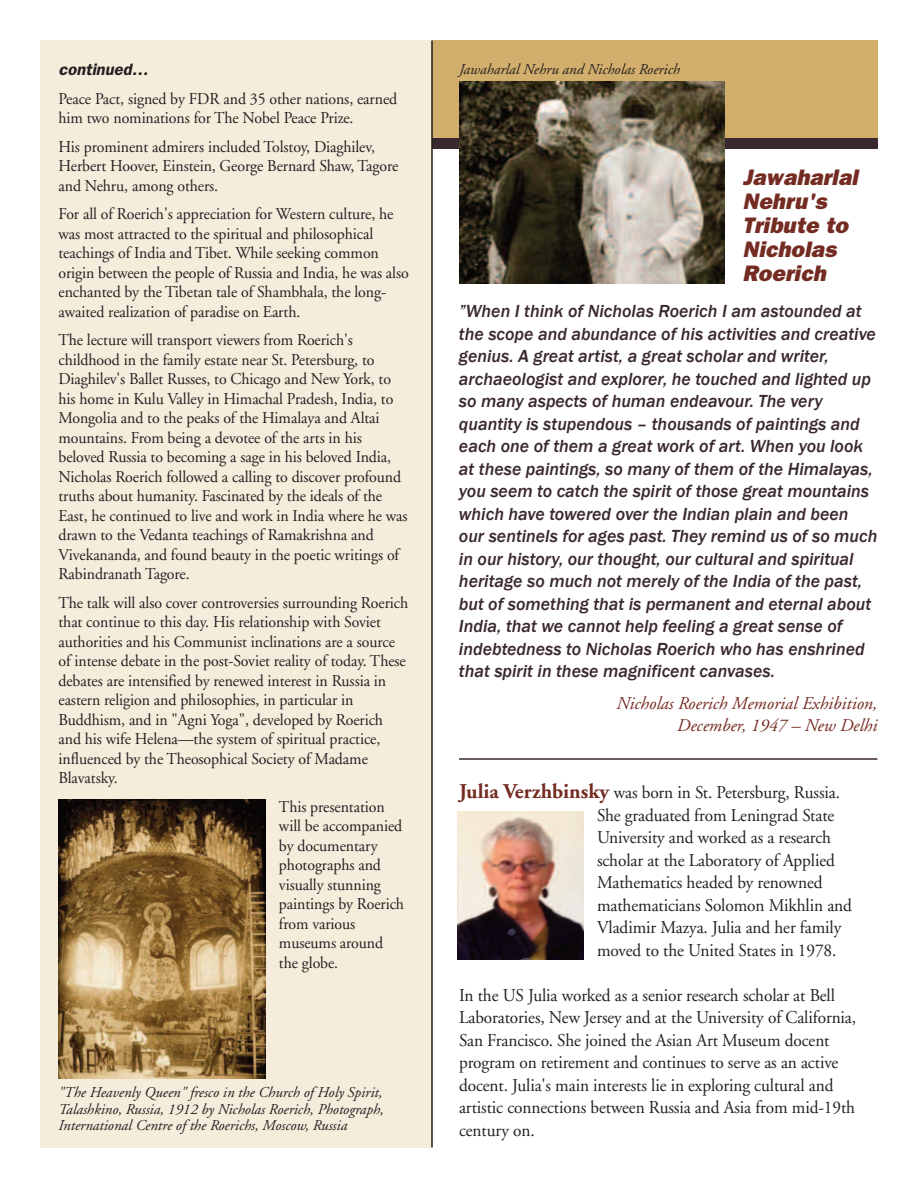
<style>
.page{position:relative;width:918px;height:1188px;background:#fff}
.page>*{position:absolute;margin:0;border:0;box-sizing:border-box;transform-origin:0 0}
.t1{font:italic 800 22.5px/24px "Franklin Gothic";letter-spacing:.005em;color:#742b22}
.t2{font:italic 500 18px/22.5px "Franklin Gothic";color:#3a2830}
.t3{font:18px/22.5px "Adobe Garamond";letter-spacing:-.005em;color:#231f20;scale:.96 1}
.t4{font:italic 18px/22.5px "Adobe Garamond";color:#742b22;text-align:right}
.t5{font:16.5px/19.5px "Adobe Garamond";letter-spacing:-.005em;color:#231f20;scale:.96 1}
.t6{font:italic 600 16.5px "Franklin Gothic";letter-spacing:.005em;color:#231f20}
.t7{font:italic 15px/16.5px "Adobe Garamond";color:#231f20;text-align:justify}
.s1{font-weight:700;font-size:21px;color:#742b22}
</style>
<div class="page">
<div style="left:40px;top:40px;width:392px;height:1108px;background:#f5ecdb"></div>
<div style="left:432px;top:40px;width:445px;height:103px;background:#d2ae6c"></div>
<div style="left:432px;top:138px;width:445px;height:10px;background:#3a2830"></div>
<img style="left:459px;top:81px;width:265px;height:203px">
<hr style="left:431px;top:41px;width:2px;height:1106px;background:#231f20">
<hr style="left:459px;top:758px;width:419px;height:2px;background:#3a2830">
<img style="left:58px;top:800px;width:208px;height:278px">
<img style="left:458px;top:812px;width:126px;height:148px">
<p class="t6" style="left:58px;top:60px;width:91px">continued…</p>
<p class="t5" style="left:58px;top:90px;width:354px">Peace Pact, signed by FDR and 35 other nations, earned him two nominations for The Nobel Peace Prize.</p>
<p class="t5" style="left:58px;top:138px;width:355px">His prominent admirers included Tolstoy, Diaghilev,<br>Herbert Hoover, Einstein, George Bernard Shaw, Tagore and Nehru, among others.</p>
<p class="t5" style="left:58px;top:206px;width:366px">For all of Roerich's appreciation for Western culture, he was most attracted to the spiritual and philosophical teachings of India and Tibet. While seeking common origin between the people of Russia and India, he was also enchanted by the Tibetan tale of Shambhala, the long&shy;awaited realization of paradise on Earth.</p>
<p class="t5" style="left:58px;top:332px;width:365px">The lecture will transport viewers from Roerich's childhood in the family estate near St. Petersburg, to Diaghilev's Ballet Russes, to Chicago and New York, to his home in Kulu Valley in Himachal Pradesh, India, to Mongolia and to the peaks of the Himalaya and Altai mountains. From being a devotee of the arts in his beloved Russia to becoming a sage in his beloved India, Nicholas Roerich followed a calling to discover profound truths about humanity. Fascinated by the ideals of the East, he continued to live and work in India where he was drawn to the Vedanta teachings of Ramakrishna and Vivekananda, and found beauty in the poetic writings of Rabindranath Tagore.</p>
<p class="t5" style="left:58px;top:594px;width:366px">The talk will also cover controversies surrounding Roerich that continue to this day. His relationship with Soviet authorities and his Communist inclinations are a source of intense debate in the post-Soviet reality of today. These debates are intensified by renewed interest in Russia in eastern religion and philosophies, in particular in Buddhism, and in "Agni Yoga", developed by Roerich and his wife Helena—the system of spiritual practice, influenced by the Theosophical Society of Madame Blavatsky.</p>
<p class="t5" style="left:279px;top:798px;width:132px">This presentation will be accompanied by documentary photographs and visually stunning paintings by Roerich from various museums around the globe.</p>
<p class="t7" style="left:58px;top:1086px;width:327px">"The Heavenly Queen" fresco in the Church of Holy Spirit, Talashkino, Russia, 1912 by Nicholas Roerich, Photograph, International Centre of the Roerichs, Moscow, Russia</p>
<p class="t7" style="left:459px;top:62px;width:222px">Jawaharlal Nehru and Nicholas Roerich</p>
<h1 class="t1" style="left:742px;top:166px;width:117px">Jawaharlal<br>Nehru's<br>Tribute to<br>Nicholas<br>Roerich</h1>
<p class="t2" style="left:459px;top:300px;width:420px">”When I think of Nicholas Roerich I am astounded at the scope and abundance of his activities and creative genius. A great artist, a great scholar and writer, archaeologist and explorer, he touched and lighted up so many aspects of human endeavour. The very quantity is stupendous – thousands of paintings and each one of them a great work of art. When you look at these paintings, so many of them of the Himalayas, you seem to catch the spirit of those great mountains which have towered over the Indian plain and been our sentinels for ages past. They remind us of so much in our history, our thought, our cultural and spiritual heritage so much not merely of the India of the past, but of something that is permanent and eternal about India, that we cannot help feeling a great sense of indebtedness to Nicholas Roerich who has enshrined that spirit in these magnificent canvases.</p>
<p class="t4" style="left:617px;top:694px;width:262px">Nicholas Roerich Memorial Exhibition,<br>December, 1947 – New Delhi</p>
<p class="t3" style="left:597px;top:783px;width:267px;text-indent:-138px"><span class="s1">Julia Verzhbinsky</span> was born in St. Petersburg, Russia.<br>She graduated from Leningrad State University and worked as a research scholar at the Laboratory of Applied Mathematics headed by renowned mathematicians Solomon Mikhlin and Vladimir Mazya. Julia and her family moved to the United States in 1978.</p>
<p class="t3" style="left:459px;top:985px;width:415px">In the US Julia worked as a senior research scholar at Bell Laboratories, New Jersey and at the University of California, San Francisco. She joined the Asian Art Museum docent program on retirement and continues to serve as an active docent. Julia's main interests lie in exploring cultural and artistic connections between Russia and Asia from mid-19th century on.</p>
</div>
